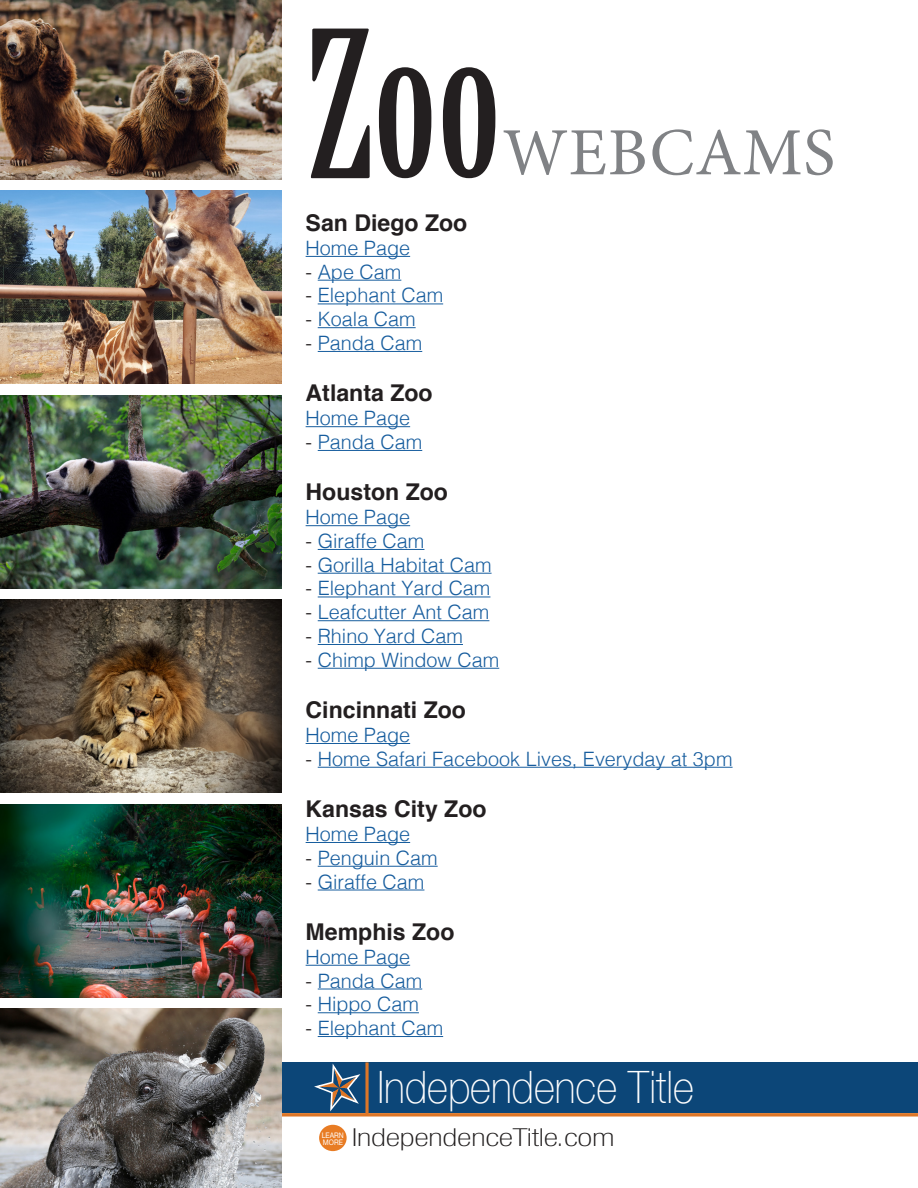
<style>
.page{position:relative;width:918px;height:1188px;background:#fff}
.page>*{position:absolute;margin:0;border:0;box-sizing:border-box;transform-origin:0 0}
.t1{font:199.5px "Birch Std";color:#231f20;scale:1.11 1}
.t2{font:67.5px "Minion Pro";letter-spacing:.01em;color:#808285}
.t3{font:100 44.55px "Helvetica Neue";color:#fff;scale:.9 1}
.t4{font:100 condensed 24.75px "Helvetica Neue";letter-spacing:-.005em;color:#211e1e;scale:1.4 1}
.t5{font:700 23.1px "Helvetica";color:#231f20}
.t6{font:300 19.8px "Helvetica";color:#175d9e}
.t7{font:7.65px/6.9px "Helvetica Neue";color:#fff;scale:.9 1}
.s1{color:#231f20}
</style>
<div class="page">
<div style="left:40px;top:1062px;width:878px;height:51px;background:#0c4678"></div>
<svg style="left:314px;top:1063px;width:47px;height:48px"></svg>
<svg style="left:365px;top:1062px;width:4px;height:51px"></svg>
<div style="left:319px;top:1125px;width:28px;height:26px;background:#e87c24;border-radius:50%"></div>
<svg style="left:281px;top:1113px;width:637px;height:4px;background:#e18944"></svg>
<img style="left:0;top:0;width:281px;height:179px">
<img style="left:0;top:600px;width:281px;height:193px">
<img style="left:0;top:395px;width:281px;height:193px">
<img style="left:0;top:191px;width:281px;height:193px">
<img style="left:0;top:804px;width:281px;height:193px">
<img style="left:0;top:1009px;width:281px;height:179px">
<hr style="left:306px;top:256px;width:104px;height:1px;background:#175d9e">
<hr style="left:318px;top:280px;width:83px;height:1px;background:#175d9e">
<hr style="left:318px;top:303px;width:125px;height:1px;background:#175d9e">
<hr style="left:318px;top:327px;width:98px;height:1px;background:#175d9e">
<hr style="left:318px;top:351px;width:104px;height:1px;background:#175d9e">
<hr style="left:306px;top:426px;width:104px;height:1px;background:#175d9e">
<hr style="left:318px;top:450px;width:104px;height:1px;background:#175d9e">
<hr style="left:306px;top:525px;width:104px;height:1px;background:#175d9e">
<hr style="left:318px;top:549px;width:106px;height:1px;background:#175d9e">
<hr style="left:318px;top:573px;width:174px;height:1px;background:#175d9e">
<hr style="left:318px;top:596px;width:172px;height:1px;background:#175d9e">
<hr style="left:318px;top:620px;width:171px;height:1px;background:#175d9e">
<hr style="left:318px;top:644px;width:145px;height:1px;background:#175d9e">
<hr style="left:318px;top:668px;width:181px;height:1px;background:#175d9e">
<hr style="left:306px;top:743px;width:104px;height:1px;background:#175d9e">
<hr style="left:318px;top:767px;width:415px;height:1px;background:#175d9e">
<hr style="left:306px;top:842px;width:104px;height:1px;background:#175d9e">
<hr style="left:318px;top:866px;width:120px;height:1px;background:#175d9e">
<hr style="left:318px;top:890px;width:106px;height:1px;background:#175d9e">
<hr style="left:306px;top:965px;width:104px;height:1px;background:#175d9e">
<hr style="left:318px;top:989px;width:104px;height:1px;background:#175d9e">
<hr style="left:318px;top:1012px;width:101px;height:1px;background:#175d9e">
<hr style="left:318px;top:1036px;width:125px;height:1px;background:#175d9e">
<p class="t1" style="left:306px;top:-7px;width:178px">Zoo</p>
<p class="t2" style="left:503px;top:108px;width:334px">WEBCAMS</p>
<p class="t5" style="left:306px;top:204px;width:163px">San Diego Zoo</p>
<p class="t6" style="left:306px;top:231px;width:106px">Home Page</p>
<p class="t6" style="left:306px;top:255px;width:97px"><span class="s1">-</span> Ape Cam</p>
<p class="t6" style="left:306px;top:279px;width:139px"><span class="s1">-</span> Elephant Cam</p>
<p class="t6" style="left:306px;top:302px;width:112px"><span class="s1">-</span> Koala Cam</p>
<p class="t6" style="left:306px;top:326px;width:118px"><span class="s1">-</span> Panda Cam</p>
<p class="t5" style="left:306px;top:375px;width:129px">Atlanta Zoo</p>
<p class="t6" style="left:306px;top:401px;width:106px">Home Page</p>
<p class="t6" style="left:306px;top:425px;width:118px"><span class="s1">-</span> Panda Cam</p>
<p class="t5" style="left:306px;top:474px;width:144px">Houston Zoo</p>
<p class="t6" style="left:306px;top:500px;width:106px">Home Page</p>
<p class="t6" style="left:306px;top:524px;width:120px"><span class="s1">-</span> Giraffe Cam</p>
<p class="t6" style="left:306px;top:548px;width:187px"><span class="s1">-</span> Gorilla Habitat Cam</p>
<p class="t6" style="left:306px;top:572px;width:186px"><span class="s1">-</span> Elephant Yard Cam</p>
<p class="t6" style="left:306px;top:595px;width:185px"><span class="s1">-</span> Leafcutter Ant Cam</p>
<p class="t6" style="left:306px;top:619px;width:159px"><span class="s1">-</span> Rhino Yard Cam</p>
<p class="t6" style="left:306px;top:643px;width:195px"><span class="s1">-</span> Chimp Window Cam</p>
<p class="t5" style="left:306px;top:691px;width:162px">Cincinnati Zoo</p>
<p class="t6" style="left:306px;top:718px;width:106px">Home Page</p>
<p class="t6" style="left:306px;top:742px;width:428px"><span class="s1">-</span> Home Safari Facebook Lives, Everyday at 3pm</p>
<p class="t5" style="left:306px;top:790px;width:182px">Kansas City Zoo</p>
<p class="t6" style="left:306px;top:817px;width:106px">Home Page</p>
<p class="t6" style="left:306px;top:841px;width:134px"><span class="s1">-</span> Penguin Cam</p>
<p class="t6" style="left:306px;top:865px;width:120px"><span class="s1">-</span> Giraffe Cam</p>
<p class="t5" style="left:306px;top:913px;width:150px">Memphis Zoo</p>
<p class="t6" style="left:306px;top:940px;width:106px">Home Page</p>
<p class="t6" style="left:306px;top:964px;width:118px"><span class="s1">-</span> Panda Cam</p>
<p class="t6" style="left:306px;top:987px;width:115px"><span class="s1">-</span> Hippo Cam</p>
<p class="t6" style="left:306px;top:1011px;width:139px"><span class="s1">-</span> Elephant Cam</p>
<p class="t3" style="left:377px;top:1053px;width:353px">Independence Title</p>
<p class="t7" style="left:322px;top:1131px;width:26px">LEARN<br>MORE</p>
<p class="t4" style="left:352px;top:1123px;width:189px">IndependenceTitle.com</p>
</div>
